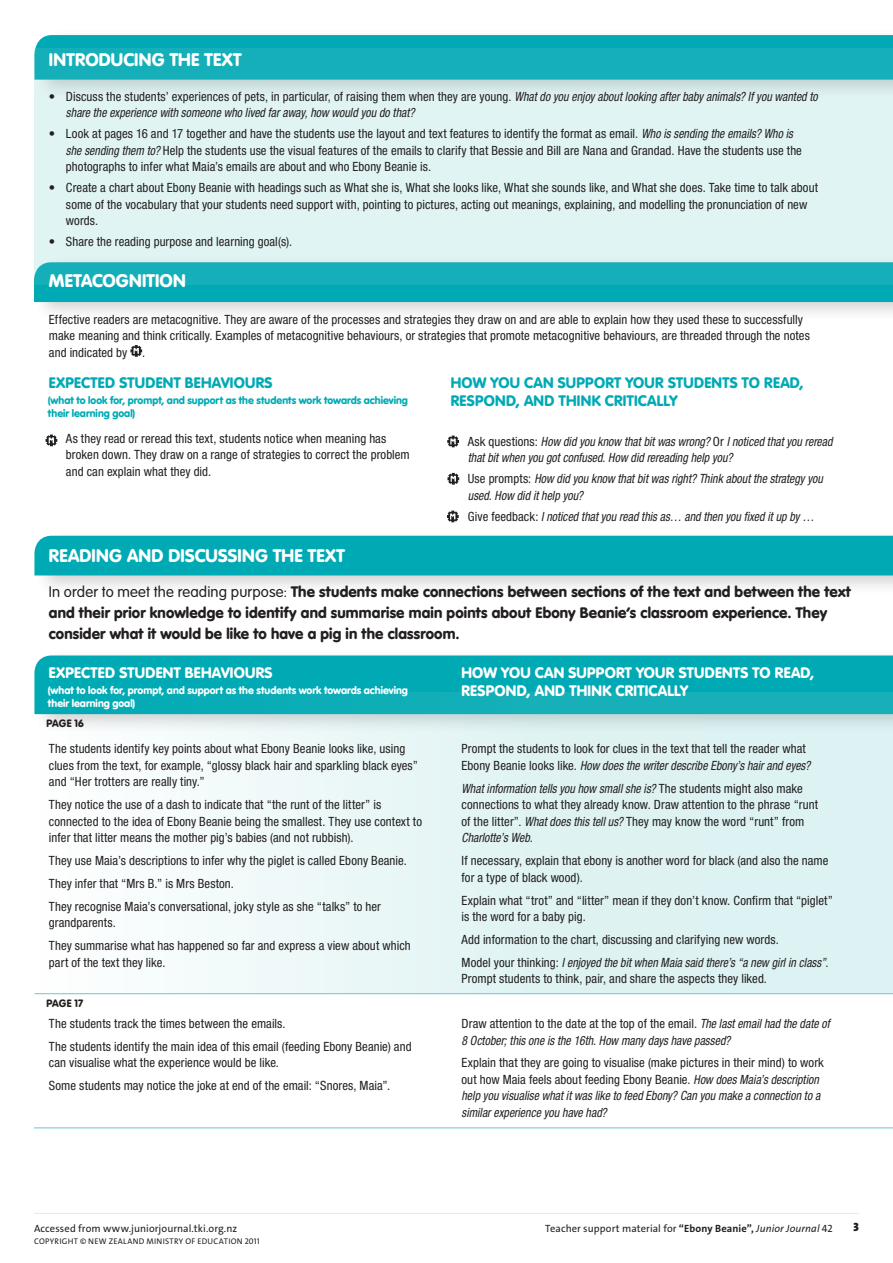
<style>
.page{position:relative;width:893px;height:1263px;background:#fff}
.page>*{position:absolute;margin:0;border:0;box-sizing:border-box;transform-origin:0 0}
.t1{font:900 18px "VAG Rounded";letter-spacing:.015em;color:#fff}
.t2{font:900 15px/21px "VAG Rounded";letter-spacing:.01em;color:#231f20}
.t3{font:900 15px "VAG Rounded";letter-spacing:.02em;color:#00aab5}
.t4{font:900 15px "VAG Rounded";letter-spacing:.02em;color:#fff}
.t5{font:condensed 12.75px/16.5px "Helvetica Neue LT Pro";letter-spacing:.005em;color:#231f20}
.t6{font:italic condensed 12.75px/16.5px "Helvetica Neue LT Pro";color:#231f20;scale:.92 1}
.t7{font:900 12px "The Sans Os F";color:#231f20}
.t8{font:10.5px "The Sans Os F";letter-spacing:.005em;color:#231f20}
.t9{font:900 10.5px/13.5px "VAG Rounded";color:#00aab5}
.t10{font:900 10.5px/13.5px "VAG Rounded";color:#fff}
.t11{font:900 10.5px "VAG Rounded";color:#231f20}
.t12{font:8.25px "The Sans Os F";letter-spacing:.035em;color:#231f20}
.s1{font-style:normal}
.s2{font-style:italic}
.s3{font-weight:300}
.s4{font-weight:700}
</style>
<div class="page">
<hr style="left:34px;top:1213px;width:825px;height:1px;background:#eae8e3">
<div style="left:33px;top:254px;width:860px;height:69px;background:#231f20;opacity:.2"></div>
<div style="left:34px;top:285px;width:859px;height:17px;background:#00aab5"></div>
<div style="left:34px;top:528px;width:859px;height:68px;background:#231f20;opacity:.2"></div>
<div style="left:34px;top:536px;width:859px;height:39px;background:#00aab5"></div>
<div style="left:34px;top:655px;width:859px;height:37px;background:#00aab5"></div>
<svg style="left:34px;top:692px;width:859px;height:301px;fill:#e1f4f3"></svg>
<hr style="left:34px;top:993px;width:859px;height:1px;background:#6ac8c7">
<hr style="left:34px;top:1127px;width:859px;height:1px;background:#6ac8c7">
<svg style="left:35px;top:35px;width:858px;height:13px;background:#02aab5"></svg>
<svg style="left:34px;top:48px;width:859px;height:237px;background:#b1e3e5"></svg>
<svg style="left:130px;top:345px;width:12px;height:12px"></svg>
<svg style="left:447px;top:473px;width:12px;height:12px"></svg>
<svg style="left:447px;top:436px;width:12px;height:11px"></svg>
<svg style="left:46px;top:435px;width:11px;height:11px"></svg>
<svg style="left:447px;top:511px;width:12px;height:11px"></svg>
<h1 class="t1" style="left:49px;top:49px;width:192px">Introducing the text</h1>
<p class="t6" style="left:66px;top:88px;width:819px;text-indent:-17px"><span class="s1">• Discuss the students’ experiences of pets, in particular, of raising them when they are young.</span> What do you enjoy about looking after baby animals? If you wanted to share the experience with someone who lived far away, how would you do that?</p>
<p class="t5" style="left:66px;top:125px;width:737px;text-indent:-17px">• Look at pages 16 and 17 together and have the students use the layout and text features to identify the format as email. <span class="s2">Who is sending the emails? Who is she sending them to?</span> Help the students use the visual features of the emails to clarify that Bessie and Bill are Nana and Grandad. Have the students use the photographs to infer what Maia’s emails are about and who Ebony Beanie is.</p>
<p class="t5" style="left:66px;top:179px;width:754px;text-indent:-17px">• Create a chart about Ebony Beanie with headings such as What she is, What she looks like, What she sounds like, and What she does. Take time to talk about some of the vocabulary that your students need support with, pointing to pictures, acting out meanings, explaining, and modelling the pronunciation of new words.</p>
<p class="t5" style="left:49px;top:233px;width:245px">• Share the reading purpose and learning goal(s).</p>
<h1 class="t1" style="left:49px;top:270px;width:68px">Metacogn</h1>
<h1 class="t1" style="left:142px;top:270px;width:32px">ition</h1>
<p class="t5" style="left:49px;top:311px;width:762px">Effective readers are metacognitive. They are aware of the processes and strategies they draw on and are able to explain how they used these to successfully make meaning and think critically. Examples of metacognitive behaviours, or strategies that promote metacognitive behaviours, are threaded through the notes and indicated by .</p>
<p class="t3" style="left:49px;top:374px;width:97px">Expected STUDE</p>
<p class="t3" style="left:163px;top:374px;width:111px">NT behaviours</p>
<p class="t9" style="left:48px;top:393px;width:361px">(what to look for, prompt, and support as the students work towards achieving their learning goal)</p>
<p class="t3" style="left:451px;top:374px;width:137px">How you can suppo</p>
<p class="t3" style="left:605px;top:374px;width:169px">rt YOUR students tO READ</p>
<p class="t3" style="left:799px;top:374px;width:6px">,</p>
<p class="t3" style="left:451px;top:392px;width:192px">RESPOND, AND THI NK CRITICALL</p>
<p class="t3" style="left:669px;top:392px;width:10px">Y</p>
<p class="t5" style="left:66px;top:430px;width:345px;text-indent:-17px">• As they read or reread this text, students notice when meaning has broken down. They draw on a range of strategies to correct the problem and can explain what they did.</p>
<p class="t6" style="left:468px;top:433px;width:398px;text-indent:-17px"><span class="s1">• Ask questions:</span> How did you know that bit was wrong? <span class="s1">Or</span> I noticed that you reread that bit when you got confused. How did rereading help you?</p>
<p class="t6" style="left:468px;top:470px;width:387px;text-indent:-17px"><span class="s1">• Use prompts:</span> How did you know that bit was right? Think about the strategy you used. How did it help you?</p>
<p class="t6" style="left:451px;top:508px;width:397px"><span class="s1">• Give feedback:</span> I noticed that you read this as… and then you fixed it up by …</p>
<h1 class="t1" style="left:49px;top:545px;width:297px">Reading and discussing the texT</h1>
<p class="t2" style="left:49px;top:581px;width:804px"><span class="s3">In order to meet the reading purpose:</span> The students make connections between sections of the text and between the text and their prior knowledge to identify and summarise main points about Ebony Beanie’s classroom experience. They consider what it would be like to have a pig in the classroom.</p>
<p class="t4" style="left:49px;top:664px;width:97px">Expected STUDE</p>
<p class="t4" style="left:163px;top:664px;width:111px">NT behaviours</p>
<p class="t10" style="left:48px;top:683px;width:361px">(what to look for, prompt, and support as the students work towards achieving their learning goal)</p>
<p class="t4" style="left:461px;top:664px;width:137px">How you can suppo</p>
<p class="t4" style="left:616px;top:664px;width:169px">rt YOUR students tO READ</p>
<p class="t4" style="left:810px;top:664px;width:6px">,</p>
<p class="t4" style="left:461px;top:682px;width:192px">RESPOND, AND THI NK CRITICALL</p>
<p class="t4" style="left:680px;top:682px;width:10px">Y</p>
<p class="t11" style="left:46px;top:717px;width:39px">Pag e 16</p>
<p class="t5" style="left:49px;top:740px;width:370px">The students identify key points about what Ebony Beanie looks like, using clues from the text, for example, “glossy black hair and sparkling black eyes” and “Her trotters are really tiny.”</p>
<p class="t5" style="left:49px;top:796px;width:375px">They notice the use of a dash to indicate that “the runt of the litter” is connected to the idea of Ebony Beanie being the smallest. They use context to infer that litter means the mother pig’s babies (and not rubbish).</p>
<p class="t5" style="left:49px;top:849px;width:359px;line-height:22.8px">They use Maia’s descriptions to infer why the piglet is called Ebony Beanie.<br>They infer that “Mrs B.” is Mrs Beston.<br>They recognise Maia’s conversational, joky style as she “talks” to her</p>
<p class="t5" style="left:49px;top:911px;width:363px;line-height:22.8px">grandparents.<br>They summarise what has happened so far and express a view about which</p>
<p class="t5" style="left:49px;top:954px;width:118px">part of the text they like.</p>
<p class="t11" style="left:46px;top:997px;width:38px">Pag e 17</p>
<p class="t5" style="left:49px;top:1012px;width:364px;line-height:22.8px">The students track the times between the emails.<br>The students identify the main idea of this email (feeding Ebony Beanie) and</p>
<p class="t5" style="left:49px;top:1051px;width:343px;line-height:22.8px">can visualise what the experience would be like.<br>Some students may notice the joke at end of the email: “Snores, Maia”.</p>
<p class="t5" style="left:461px;top:740px;width:350px">Prompt the students to look for clues in the text that tell the reader what<br>Ebony Beanie looks like. <span class="s2">How does the writer describe Ebony’s hair and eyes?</span></p>
<p class="t5" style="left:461px;top:780px;width:358px"><span class="s2">What information tells you how small she is?</span> The students might also make connections to what they already know. Draw attention to the phrase “runt of the litter”. <span class="s2">What does this tell us?</span> They may know the word “runt” from <span class="s2">Charlotte’s Web.</span></p>
<p class="t5" style="left:461px;top:852px;width:368px">If necessary, explain that ebony is another word for black (and also the name for a type of black wood).</p>
<p class="t5" style="left:461px;top:892px;width:373px">Explain what “trot” and “litter” mean if they don’t know. Confirm that “piglet” is the word for a baby pig.</p>
<p class="t5" style="left:461px;top:928px;width:368px;line-height:23px">Add information to the chart, discussing and clarifying new words.<br>Model your thinking: <span class="s2">I enjoyed the bit when Maia said there’s “a new girl in class”.</span></p>
<p class="t5" style="left:461px;top:970px;width:307px">Prompt students to think, pair, and share the aspects they liked.</p>
<p class="t6" style="left:461px;top:1015px;width:402px"><span class="s1">Draw attention to the date at the top of the email.</span> The last email had the date of<br>8 October; this one is the 16th. How many days have passed?</p>
<p class="t6" style="left:461px;top:1054px;width:395px"><span class="s1">Explain that they are going to visualise (make pictures in their mind) to work out how Maia feels about feeding Ebony Beanie.</span> How does Maia’s description help you visualise what it was like to feed Ebony? Can you make a connection to a similar experience you have had?</p>
<p class="t8" style="left:34px;top:1222px;width:205px">Accessed from www.juniorjournal.tki.org.nz</p>
<p class="t8" style="left:545px;top:1222px;width:289px">Teacher support material for <span class="s4">“Ebony Beanie”,</span> <span class="s2">Junior Journal</span> 42</p>
<p class="t7" style="left:853px;top:1219px;width:7px">3</p>
<p class="t12" style="left:34px;top:1235px;width:227px">Copyright © New Zealan d Min istry of Education 2011</p>
</div>
